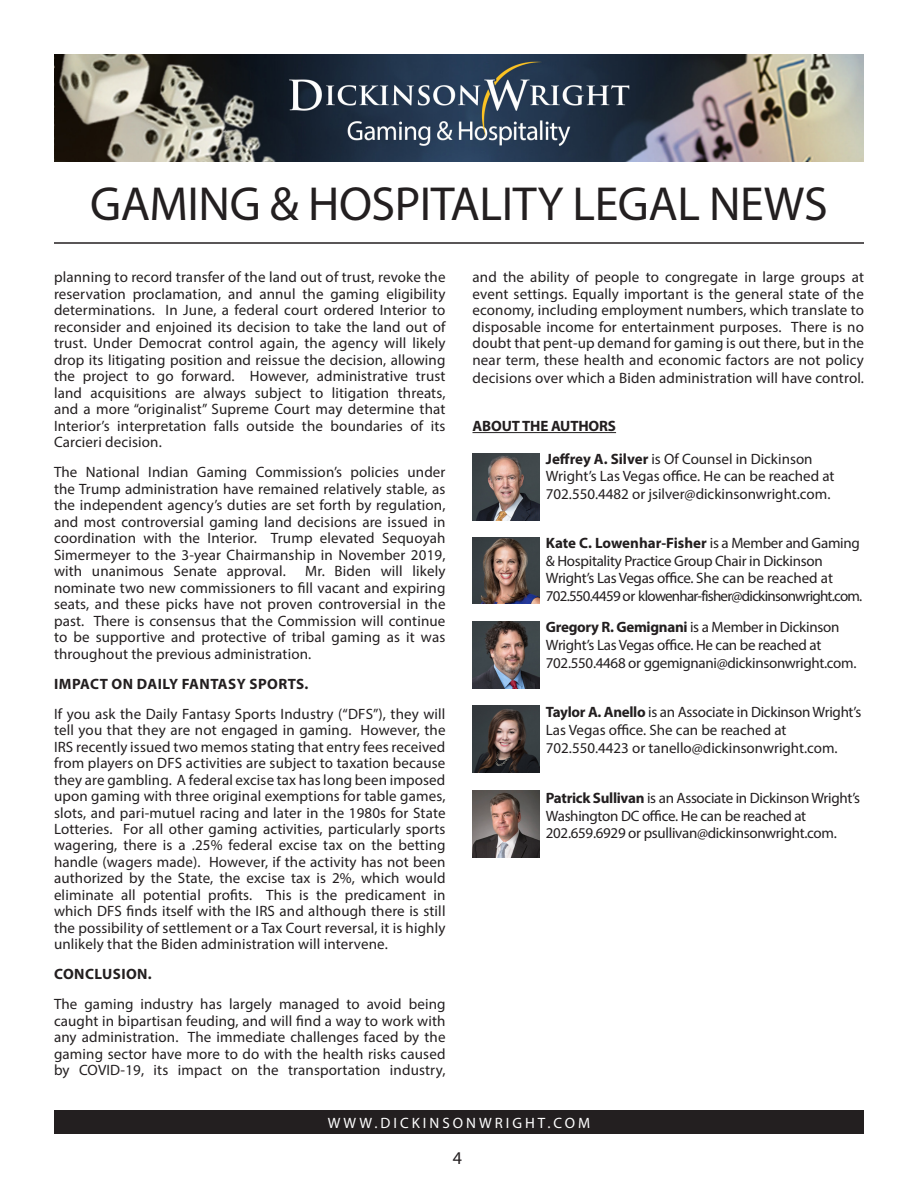
<style>
.page{position:relative;width:918px;height:1188px;background:#fff}
.page>*{position:absolute;margin:0;border:0;box-sizing:border-box;transform-origin:0 0}
.t1{font:48px "Myriad Pro";letter-spacing:-.01em;color:#231f20}
.t2{font:18px "Myriad Pro";color:#231f20}
.t3{font:15px/16.5px "Myriad Pro";color:#231f20;text-align:justify}
.t4{font:15px/17.5px "Myriad Pro";letter-spacing:-.02em;color:#231f20}
.t5{font:700 15px "Myriad Pro";letter-spacing:.025em;color:#231f20}
.t6{font:15px "Myriad Pro";letter-spacing:.2em;color:#fff}
.t7{font:700 15px "Myriad Pro";letter-spacing:-.01em;color:#231f20}
.s1{font-weight:700}
</style>
<div class="page">
<img style="left:54px;top:54px;width:810px;height:108px">
<div style="left:54px;top:1110px;width:810px;height:24px;background:#231f20"></div>
<hr style="left:54px;top:242px;width:810px;height:2px;background:#231f20">
<hr style="left:472px;top:432px;width:144px;height:1px;background:#231f20">
<img style="left:472px;top:791px;width:67px;height:66px">
<img style="left:472px;top:622px;width:67px;height:66px">
<img style="left:472px;top:537px;width:67px;height:67px">
<img style="left:472px;top:706px;width:67px;height:66px">
<img style="left:472px;top:454px;width:67px;height:66px">
<p class="t1" style="left:90px;top:174px;width:739px">GAMING &amp; HOSPITALITY LEGAL NEWS</p>
<p class="t3" style="left:54px;top:268px;width:393px">planning to record transfer of the land out of trust, revoke the reservation proclamation, and annul the gaming eligibility determinations. In June, a federal court ordered Interior to reconsider and enjoined its decision to take the land out of trust. Under Democrat control again, the agency will likely drop its litigating position and reissue the decision, allowing the project to go forward. However, administrative trust land acquisitions are always subject to litigation threats, and a more “originalist” Supreme Court may determine that Interior’s interpretation falls outside the boundaries of its Carcieri decision.</p>
<p class="t3" style="left:54px;top:463px;width:393px">The National Indian Gaming Commission’s policies under the Trump administration have remained relatively stable, as the independent agency’s duties are set forth by regulation, and most controversial gaming land decisions are issued in coordination with the Interior. Trump elevated Sequoyah Simermeyer to the 3-year Chairmanship in November 2019, with unanimous Senate approval.</p>
<p class="t3" style="left:54px;top:562px;width:393px;text-indent:251px">Mr. Biden will likely nominate two new commissioners to fill vacant and expiring seats, and these picks have not proven controversial in the past. There is consensus that the Commission will continue to be supportive and protective of tribal gaming as it was throughout the previous administration.</p>
<p class="t5" style="left:54px;top:674px;width:256px">IMPACT ON DAILY FANTASY SPORTS.</p>
<p class="t3" style="left:54px;top:705px;width:393px">If you ask the Daily Fantasy Sports Industry (“DFS”), they will tell you that they are not engaged in gaming. However, the IRS recently issued two memos stating that entry fees received from players on DFS activities are subject to taxation because they are gambling. A federal excise tax has long been imposed upon gaming with three original exemptions for table games, slots, and pari-mutuel racing and later in the 1980s for State Lotteries. For all other gaming activities, particularly sports wagering, there is a .25% federal excise tax on the betting handle (wagers made). However, if the activity has not been authorized by the State, the excise tax is 2%, which would eliminate all potential profits. This is the predicament in which DFS finds itself with the IRS and although there is still the possibility of settlement or a Tax Court reversal, it is highly unlikely that the Biden administration will intervene.</p>
<p class="t5" style="left:54px;top:965px;width:99px">CONCLUSION.</p>
<p class="t3" style="left:54px;top:996px;width:393px">The gaming industry has largely managed to avoid being caught in bipartisan feuding, and will find a way to work with any administration. The immediate challenges faced by the gaming sector have more to do with the health risks caused by COVID-19, its impact on the transportation industry,</p>
<p class="t3" style="left:472px;top:268px;width:393px">and the ability of people to congregate in large groups at event settings. Equally important is the general state of the economy, including employment numbers, which translate to disposable income for entertainment purposes. There is no doubt that pent-up demand for gaming is out there, but in the near term, these health and economic factors are not policy</p>
<p class="t3" style="left:472px;top:369px;width:393px">decisions over which a Biden administration will have control.</p>
<p class="t7" style="left:472px;top:416px;width:145px">ABOUT THE AUTHORS</p>
<p class="t3" style="left:546px;top:450px;width:290px;line-height:17.5px;text-align:left"><span class="s1">Jeffrey A. Silver</span> is Of Counsel in Dickinson<br>Wright’s Las Vegas office. He can be reached at<br>702.550.4482 or jsilver@dickinsonwright.com.</p>
<p class="t4" style="left:546px;top:534px;width:318px"><span class="s1">Kate C. Lowenhar-Fisher</span> is a Member and Gaming &amp; Hospitality Practice Group Chair in Dickinson Wright’s Las Vegas office. She can be reached at 702.550.4459 or klowenhar-fisher@dickinsonwright.com.</p>
<p class="t4" style="left:546px;top:618px;width:312px"><span class="s1">Gregory R. Gemignani</span> is a Member in Dickinson<br>Wright’s Las Vegas office. He can be reached at<br>702.550.4468 or ggemignani@dickinsonwright.com.</p>
<p class="t3" style="left:546px;top:703px;width:317px;line-height:18px;text-align:left"><span class="s1">Taylor A. Anello</span> is an Associate in Dickinson Wright’s<br>Las Vegas office. She can be reached at<br>702.550.4423 or tanello@dickinsonwright.com.</p>
<p class="t4" style="left:546px;top:789px;width:316px"><span class="s1">Patrick Sullivan</span> is an Associate in Dickinson Wright’s<br>Washington DC office. He can be reached at<br>202.659.6929 or psullivan@dickinsonwright.com.</p>
<p class="t6" style="left:328px;top:1113px;width:264px">WWW.DICKINSONWRIGHT.COM</p>
<p class="t2" style="left:453px;top:1147px;width:11px">4</p>
</div>
